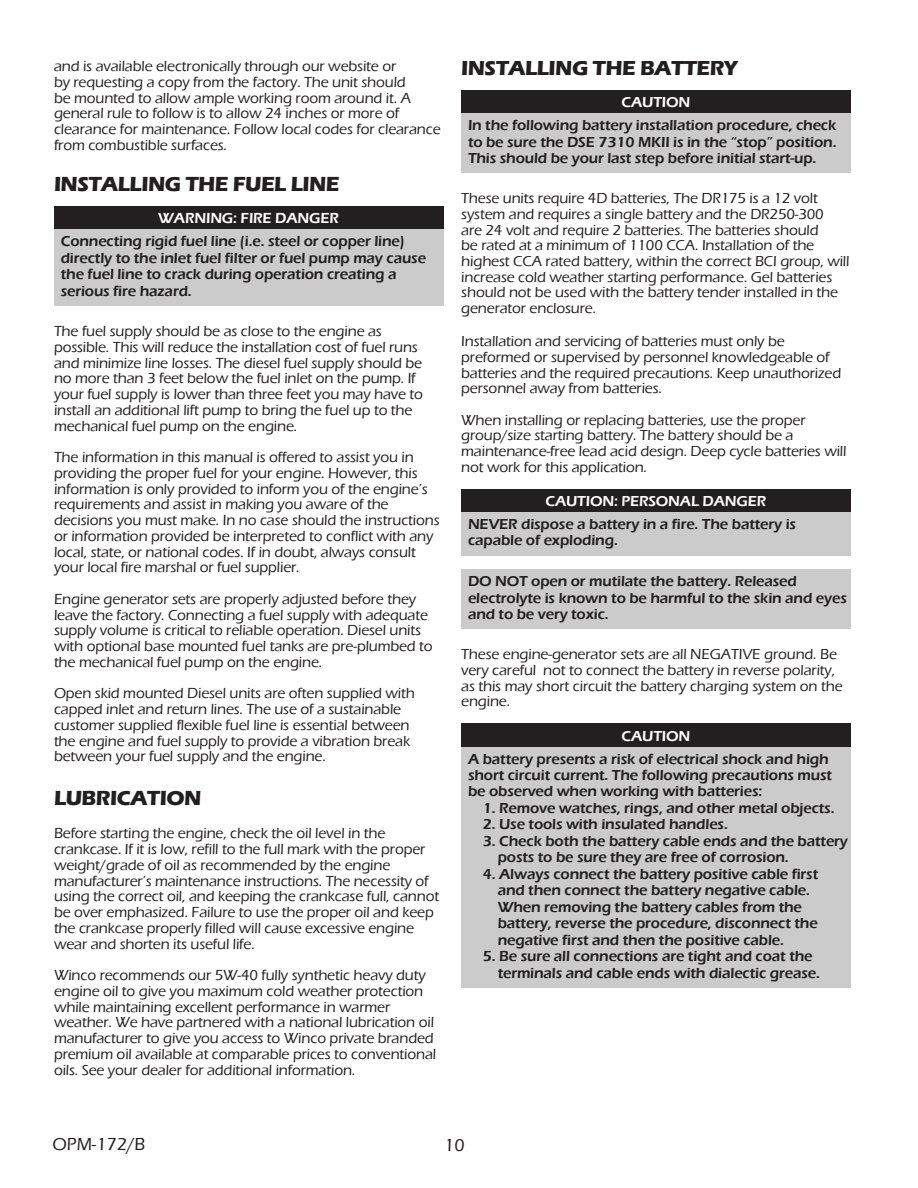
<style>
.page{position:relative;width:918px;height:1188px;background:#fff}
.page>*{position:absolute;margin:0;border:0;box-sizing:border-box;transform-origin:0 0}
.SUB_HEADING{font:700 21px "Eras ITC";letter-spacing:-.025em;color:#231f20}
.SUB_HEADING-2{font:700 20.85px "Eras ITC";letter-spacing:-.025em;color:#231f20}
.t1{font:500 18px "Eras ITC";color:#231f20}
.Body_text{font:500 15px/15.8px "Eras ITC";letter-spacing:-.01em;color:#231f20}
.CAUTION_ITALIC{font:600 15px/16.5px "Eras ITC";letter-spacing:-.01em;color:#231f20}
.CAUTION{font:600 15px "Eras ITC";letter-spacing:-.01em;color:#fff}
.Body_text-2{font:500 14.85px/15.6px "Eras ITC";letter-spacing:-.01em;color:#231f20}
.CAUTION_ITALIC-2{font:600 14.85px/16.4px "Eras ITC";letter-spacing:-.01em;color:#231f20}
.CAUTION-2{font:600 14.85px "Eras ITC";letter-spacing:-.01em;color:#fff}
</style>
<div class="page">
<div style="left:461px;top:90px;width:389px;height:28px;background:#231f20"></div>
<div style="left:461px;top:113px;width:389px;height:60px;background:#cacbca"></div>
<div style="left:461px;top:489px;width:389px;height:27px;background:#231f20"></div>
<div style="left:461px;top:512px;width:389px;height:44px;background:#cacbca"></div>
<div style="left:461px;top:569px;width:389px;height:60px;background:#cacbca"></div>
<div style="left:461px;top:724px;width:389px;height:27px;background:#231f20"></div>
<div style="left:461px;top:747px;width:389px;height:60px;background:#cacbca"></div>
<div style="left:461px;top:796px;width:389px;height:27px;background:#cacbca"></div>
<div style="left:461px;top:812px;width:389px;height:28px;background:#cacbca"></div>
<div style="left:461px;top:829px;width:389px;height:27px;background:#cacbca"></div>
<div style="left:461px;top:845px;width:389px;height:28px;background:#cacbca"></div>
<div style="left:461px;top:862px;width:389px;height:27px;background:#cacbca"></div>
<div style="left:461px;top:878px;width:389px;height:28px;background:#cacbca"></div>
<div style="left:461px;top:895px;width:389px;height:27px;background:#cacbca"></div>
<div style="left:461px;top:911px;width:389px;height:28px;background:#cacbca"></div>
<div style="left:461px;top:928px;width:389px;height:27px;background:#cacbca"></div>
<div style="left:461px;top:944px;width:389px;height:28px;background:#cacbca"></div>
<div style="left:461px;top:961px;width:389px;height:27px;background:#cacbca"></div>
<div style="left:54px;top:206px;width:389px;height:27px;background:#231f20"></div>
<div style="left:54px;top:229px;width:389px;height:77px;background:#cacbca"></div>
<p class="Body_text" style="left:54px;top:58px;width:388px">and is available electronically through our website or<br>by requesting a copy from the factory. The unit should<br>be mounted to allow ample working room around it. A general rule to follow is to allow 24 inches or more of clearance for maintenance. Follow local codes for clearance from combustible surfaces.</p>
<p class="SUB_HEADING" style="left:54px;top:172px;width:287px">INSTALLING THE FUEL LINE</p>
<p class="CAUTION" style="left:158px;top:209px;width:182px">WARNING: FIRE DANGER</p>
<p class="CAUTION_ITALIC" style="left:61px;top:233px;width:367px">Connecting rigid fuel line (i.e. steel or copper line) directly to the inlet fuel filter or fuel pump may cause the fuel line to crack during operation creating a serious fire hazard.</p>
<p class="Body_text" style="left:54px;top:324px;width:371px">The fuel supply should be as close to the engine as possible. This will reduce the installation cost of fuel runs and minimize line losses. The diesel fuel supply should be no more than 3 feet below the fuel inlet on the pump. If your fuel supply is lower than three feet you may have to install an additional lift pump to bring the fuel up to the mechanical fuel pump on the engine.</p>
<p class="Body_text" style="left:54px;top:450px;width:387px">The information in this manual is offered to assist you in providing the proper fuel for your engine. However, this information is only provided to inform you of the engine’s requirements and assist in making you aware of the decisions you must make. In no case should the instructions or information provided be interpreted to conflict with any local, state, or national codes. If in doubt, always consult your local fire marshal or fuel supplier.</p>
<p class="Body_text" style="left:54px;top:591px;width:380px">Engine generator sets are properly adjusted before they leave the factory. Connecting a fuel supply with adequate supply volume is critical to reliable operation. Diesel units with optional base mounted fuel tanks are pre-plumbed to the mechanical fuel pump on the engine.</p>
<p class="Body_text" style="left:54px;top:686px;width:362px">Open skid mounted Diesel units are often supplied with capped inlet and return lines. The use of a sustainable customer supplied flexible fuel line is essential between the engine and fuel supply to provide a vibration break between your fuel supply and the engine.</p>
<p class="SUB_HEADING" style="left:54px;top:786px;width:149px">LUBRICATION</p>
<p class="Body_text" style="left:54px;top:826px;width:387px">Before starting the engine, check the oil level in the crankcase. If it is low, refill to the full mark with the proper weight/grade of oil as recommended by the engine manufacturer’s maintenance instructions. The necessity of using the correct oil, and keeping the crankcase full, cannot be over emphasized. Failure to use the proper oil and keep the crankcase properly filled will cause excessive engine wear and shorten its useful life.</p>
<p class="Body_text" style="left:54px;top:968px;width:384px">Winco recommends our 5W-40 fully synthetic heavy duty engine oil to give you maximum cold weather protection while maintaining excellent performance in warmer weather. We have partnered with a national lubrication oil manufacturer to give you access to Winco private branded premium oil available at comparable prices to conventional oils. See your dealer for additional information.</p>
<p class="SUB_HEADING-2" style="left:461px;top:56px;width:278px">INSTALLING THE BATTERY</p>
<p class="CAUTION-2" style="left:621px;top:94px;width:70px">CAUTION</p>
<p class="CAUTION_ITALIC-2" style="left:468px;top:117px;width:370px;text-align:justify">In the following battery installation procedure, check to be sure the DSE 7310 MKII is in the “stop” position.<br>This should be your last step before initial start-up.</p>
<p class="Body_text-2" style="left:461px;top:191px;width:390px">These units require 4D batteries, The DR175 is a 12 volt system and requires a single battery and the DR250-300<br>are 24 volt and require 2 batteries. The batteries should<br>be rated at a minimum of 1100 CCA. Installation of the highest CCA rated battery, within the correct BCI group, will increase cold weather starting performance. Gel batteries should not be used with the battery tender installed in the generator enclosure.</p>
<p class="Body_text-2" style="left:461px;top:334px;width:382px">Installation and servicing of batteries must only be preformed or supervised by personnel knowledgeable of batteries and the required precautions. Keep unauthorized personnel away from batteries.</p>
<p class="Body_text-2" style="left:461px;top:412px;width:387px">When installing or replacing batteries, use the proper group/size starting battery. The battery should be a maintenance-free lead acid design. Deep cycle batteries will not work for this application.</p>
<p class="CAUTION-2" style="left:545px;top:493px;width:222px">CAUTION: PERSONAL DANGER</p>
<p class="CAUTION_ITALIC-2" style="left:468px;top:516px;width:330px">NEVER dispose a battery in a fire. The battery is capable of exploding.</p>
<p class="CAUTION_ITALIC-2" style="left:468px;top:573px;width:380px">DO NOT open or mutilate the battery. Released electrolyte is known to be harmful to the skin and eyes and to be very toxic.</p>
<p class="Body_text-2" style="left:461px;top:647px;width:383px">These engine-generator sets are all NEGATIVE ground. Be very careful not to connect the battery in reverse polarity, as this may short circuit the battery charging system on the engine.</p>
<p class="CAUTION-2" style="left:621px;top:727px;width:70px">CAUTION</p>
<p class="CAUTION_ITALIC-2" style="left:468px;top:751px;width:366px">A battery presents a risk of electrical shock and high short circuit current. The following precautions must be observed when working with batteries:</p>
<p class="CAUTION_ITALIC-2" style="left:483px;top:800px;width:353px">1. Remove watches, rings, and other metal objects.</p>
<p class="CAUTION_ITALIC-2" style="left:483px;top:816px;width:247px">2. Use tools with insulated handles.</p>
<p class="CAUTION_ITALIC" style="left:483px;top:833px;width:367px">3. Check both the battery cable ends and the battery</p>
<p class="CAUTION_ITALIC" style="left:498px;top:849px;width:293px">posts to be sure they are free of corrosion.</p>
<p class="CAUTION_ITALIC" style="left:483px;top:866px;width:337px">4. Always connect the battery positive cable first</p>
<p class="CAUTION_ITALIC" style="left:498px;top:882px;width:314px">and then connect the battery negative cable.</p>
<p class="CAUTION_ITALIC" style="left:498px;top:899px;width:306px">When removing the battery cables from the</p>
<p class="CAUTION_ITALIC" style="left:498px;top:915px;width:322px">battery, reverse the procedure, disconnect the</p>
<p class="CAUTION_ITALIC" style="left:498px;top:932px;width:288px">negative first and then the positive cable.</p>
<p class="CAUTION_ITALIC" style="left:483px;top:948px;width:331px">5. Be sure all connections are tight and coat the</p>
<p class="CAUTION_ITALIC" style="left:498px;top:965px;width:324px">terminals and cable ends with dialectic grease.</p>
<p class="t1" style="left:52px;top:1134px;width:94px">OPM-172/B</p>
<p class="t1" style="left:444px;top:1135px;width:22px">10</p>
</div>
